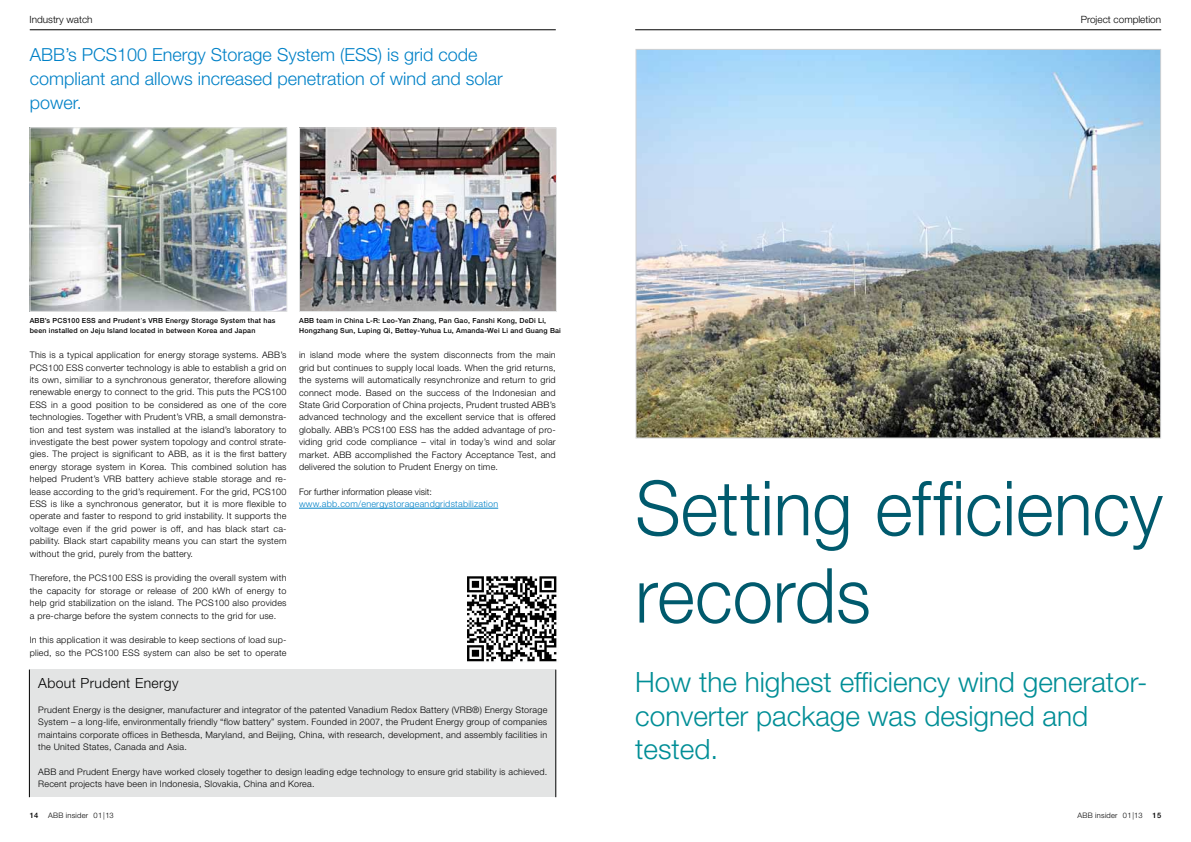
<style>
.page{position:relative;width:1191px;height:842px;background:#fff}
.page>*{position:absolute;margin:0;border:0;box-sizing:border-box;transform-origin:0 0}
.t1{font:300 76px/87.3px "Helvetica Neue LT Std";color:#005a6d;scale:.95 1}
.t2{font:300 28px/33.6px "Helvetica Neue LT Std";color:#008e96}
.t3{font:300 18px/24px "Helvetica Neue LT Std";color:#0081c7}
.t4{font:300 14px "Helvetica Neue LT Std";letter-spacing:.025em;color:#000}
.t5{font:300 10px "Helvetica Neue LT Std";color:#000}
.t6{font:300 9px/12.4px "Helvetica Neue LT Std";letter-spacing:.025em;color:#000;text-align:justify}
.t7{font:300 9px "Helvetica Neue LT Std";letter-spacing:.025em;color:#0081c7}
.t8{font:300 9px "Helvetica Neue LT Std";color:#000}
.t9{font:300 7.5px "Helvetica Neue LT Std";letter-spacing:.03em;color:#000}
.t10{font:500 7.5px "Helvetica Neue LT Std";color:#000}
.t11{font:500 7px/10px "Helvetica Neue LT Std";letter-spacing:.03em;color:#000}
.s1{font-weight:300}
</style>
<div class="page">
<hr style="left:30px;top:30px;width:526px;height:1px;background:#000">
<hr style="left:635px;top:30px;width:526px;height:1px;background:#000">
<img style="left:31px;top:129px;width:254px;height:181px">
<div style="left:29px;top:127px;width:258px;height:185px;border:1px solid #e3e4e4"></div>
<img style="left:301px;top:129px;width:254px;height:181px">
<div style="left:299px;top:127px;width:258px;height:185px;border:1px solid #e3e4e4"></div>
<hr style="left:299px;top:508px;width:199px;height:1px;background:#0081c7">
<div style="left:30px;top:670px;width:526px;height:127px;background:#e3e4e4"></div>
<hr style="left:29px;top:670px;width:1px;height:127px;background:#000">
<hr style="left:555px;top:670px;width:1px;height:127px;background:#000">
<img style="left:637px;top:51px;width:522px;height:385px">
<img style="left:467px;top:576px;width:90px;height:86px">
<p class="t5" style="left:29px;top:13px;width:65px">Industry watch</p>
<p class="t5" style="left:1080px;top:13px;width:82px">Project completion</p>
<h3 class="t3" style="left:30px;top:43px;width:474px">ABB’s PCS100 Energy Storage System (ESS) is grid code compliant and allows increased penetration of wind and solar power.</h3>
<p class="t11" style="left:30px;top:316px;width:247px">ABB’s PCS100 ESS and Prudent<span class="s1">’</span>s VRB Energy Storage System that has been installed on Jeju Island located in between Korea and Japan</p>
<p class="t11" style="left:299px;top:316px;width:263px">ABB team in China L-R: Leo-Yan Zhang, Pan Gao, Fanshi Kong, DeDi Li,<br>Hongzhang Sun, Luping Qi, Bettey-Yuhua Lu, Amanda-Wei Li and Guang Bai</p>
<p class="t6" style="left:30px;top:349px;width:258px">This is a typical application for energy storage systems. ABB’s PCS100 ESS converter technology is able to establish a grid on its own, similiar to a synchronous generator, therefore allowing renewable energy to connect to the grid. This puts the PCS100<br>ESS in a good position to be considered as one of the core technologies. Together with Prudent’s VRB, a small demonstra&shy;tion and test system was installed at the island’s laboratory to investigate the best power system topology and control strate&shy;gies. The project is significant to ABB, as it is the first battery energy storage system in Korea. This combined solution has helped Prudent’s VRB battery achieve stable storage and re&shy;lease according to the grid’s requirement. For the grid, PCS100<br>ESS is like a synchronous generator, but it is more flexible to operate and faster to respond to grid instability. It supports the voltage even if the grid power is off, and has black start ca&shy;pability. Black start capability means you can start the system without the grid, purely from the battery.</p>
<p class="t6" style="left:30px;top:572px;width:258px">Therefore, the PCS100 ESS is providing the overall system with the capacity for storage or release of 200 kWh of energy to help grid stabilization on the island. The PCS100 also provides a pre-charge before the system connects to the grid for use.</p>
<p class="t6" style="left:30px;top:634px;width:258px">In this application it was desirable to keep sections of load sup&shy;plied, so the PCS100 ESS system can also be set to operate</p>
<p class="t6" style="left:299px;top:349px;width:258px">in island mode where the system disconnects from the main grid but continues to supply local loads. When the grid returns, the systems will automatically resynchronize and return to grid connect mode. Based on the success of the Indonesian and State Grid Corporation of China projects, Prudent trusted ABB’s advanced technology and the excellent service that is offered globally. ABB’s PCS100 ESS has the added advantage of pro&shy;viding grid code compliance – vital in today’s wind and solar market. ABB accomplished the Factory Acceptance Test, and delivered the solution to Prudent Energy on time.</p>
<p class="t8" style="left:299px;top:486px;width:134px">For further information please visit:</p>
<p class="t7" style="left:299px;top:499px;width:201px">www.abb.com/energystorageandgridstabilization</p>
<h3 class="t4" style="left:38px;top:675px;width:142px">About Prudent Energy</h3>
<p class="t6" style="left:38px;top:703px;width:510px">Prudent Energy is the designer, manufacturer and integrator of the patented Vanadium Redox Battery (VRB®) Energy Storage System – a long-life, environmentally friendly “flow battery” system. Founded in 2007, the Prudent Energy group of companies maintains corporate offices in Bethesda, Maryland, and Beijing, China, with research, development, and assembly facilities in the United States, Canada and Asia.</p>
<p class="t6" style="left:38px;top:765px;width:510px">ABB and Prudent Energy have worked closely together to design leading edge technology to ensure grid stability is achieved.<br>Recent projects have been in Indonesia, Slovakia, China and Korea.</p>
<h1 class="t1" style="left:635px;top:463px;width:557px">Setting efficiency records</h1>
<h2 class="t2" style="left:635px;top:665px;width:513px">How the highest efficiency wind generator&shy;converter package was designed and tested.</h2>
<p class="t10" style="left:30px;top:811px;width:10px">14</p>
<p class="t9" style="left:48px;top:811px;width:67px">ABB insider 01|13</p>
<p class="t9" style="left:1077px;top:811px;width:67px">ABB insider 01|13</p>
<p class="t10" style="left:1152px;top:811px;width:10px">15</p>
</div>
